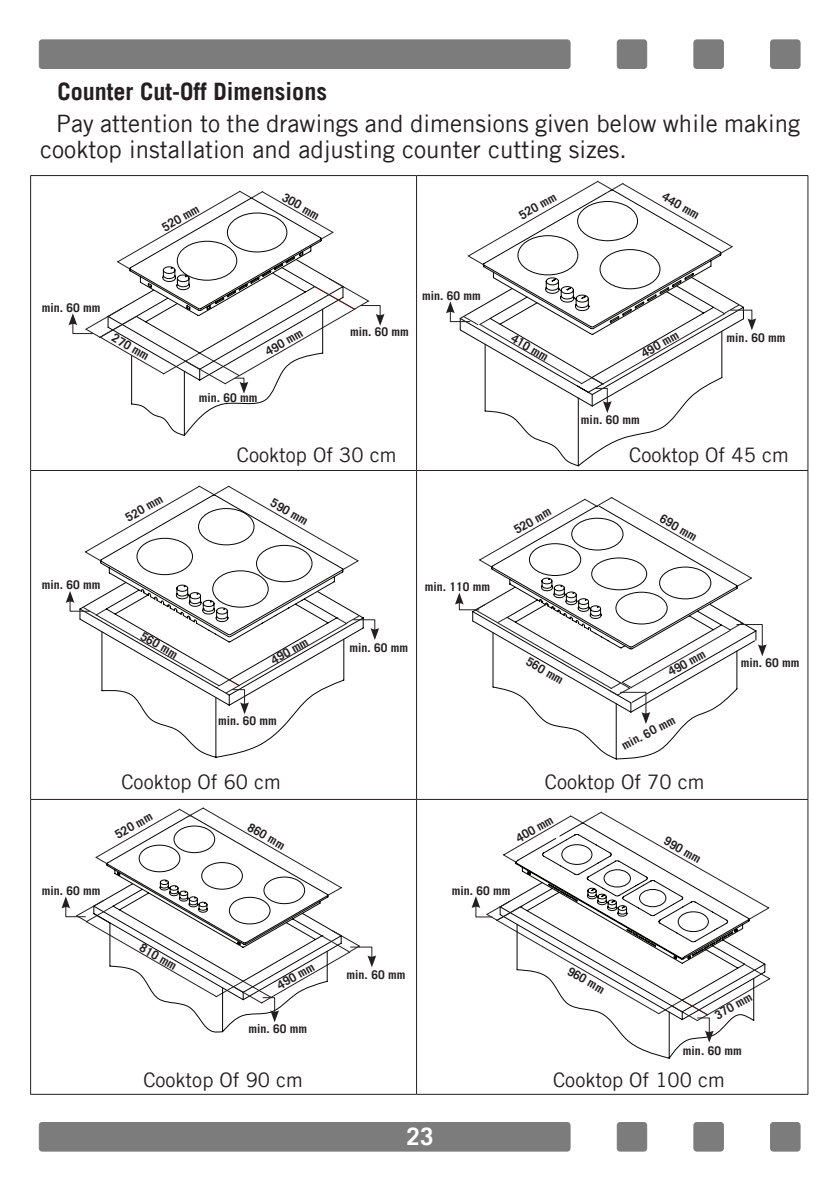
<style>
.page{position:relative;width:840px;height:1191px;background:#fff}
.page>*{position:absolute;margin:0;border:0;box-sizing:border-box;transform-origin:0 0}
.t1{font:24px/26px "Trade Gothic";color:#231f20}
.t2{font:700 24px "Trade Gothic";color:#231f20}
.t3{font:700 24px "Trade Gothic";color:#fff}
.t4{font:20px "Trade Gothic";color:#231f20}
.t5{font:700 12px "Trade Gothic";color:#231f20}
</style>
<div class="page">
<div style="left:39px;top:40px;width:530px;height:28px;background:#7d7c7c;border-radius:3px"></div>
<div style="left:39px;top:40px;width:531px;height:29px;border:1px solid #7d7c7c;border-radius:3px"></div>
<div style="left:770px;top:40px;width:29px;height:28px;background:#7d7c7c;border-radius:3px"></div>
<div style="left:769px;top:40px;width:30px;height:29px;border:1px solid #7d7c7c;border-radius:3px"></div>
<div style="left:617px;top:40px;width:29px;height:28px;background:#7d7c7c;border-radius:3px"></div>
<div style="left:616px;top:40px;width:30px;height:29px;border:1px solid #7d7c7c;border-radius:3px"></div>
<div style="left:693px;top:40px;width:30px;height:28px;background:#7d7c7c;border-radius:3px"></div>
<div style="left:693px;top:40px;width:30px;height:29px;border:1px solid #7d7c7c;border-radius:3px"></div>
<div style="left:39px;top:1122px;width:530px;height:29px;background:#7d7c7c;border-radius:3px"></div>
<div style="left:39px;top:1122px;width:531px;height:29px;border:1px solid #7d7c7c;border-radius:3px"></div>
<div style="left:770px;top:1122px;width:29px;height:29px;background:#7d7c7c;border-radius:3px"></div>
<div style="left:769px;top:1122px;width:30px;height:29px;border:1px solid #7d7c7c;border-radius:3px"></div>
<div style="left:617px;top:1122px;width:29px;height:29px;background:#7d7c7c;border-radius:3px"></div>
<div style="left:616px;top:1122px;width:30px;height:29px;border:1px solid #7d7c7c;border-radius:3px"></div>
<div style="left:693px;top:1122px;width:30px;height:29px;background:#7d7c7c;border-radius:3px"></div>
<div style="left:693px;top:1122px;width:30px;height:29px;border:1px solid #7d7c7c;border-radius:3px"></div>
<hr style="left:416px;top:175px;width:391px;height:1px;background:#231f20">
<hr style="left:807px;top:176px;width:1px;height:294px;background:#231f20">
<hr style="left:416px;top:470px;width:391px;height:1px;background:#231f20">
<hr style="left:807px;top:471px;width:1px;height:328px;background:#231f20">
<hr style="left:416px;top:799px;width:391px;height:1px;background:#231f20">
<hr style="left:807px;top:799px;width:1px;height:295px;background:#231f20">
<hr style="left:416px;top:1094px;width:391px;height:1px;background:#231f20">
<hr style="left:30px;top:175px;width:386px;height:1px;background:#231f20">
<hr style="left:30px;top:176px;width:1px;height:294px;background:#231f20">
<hr style="left:416px;top:176px;width:1px;height:294px;background:#231f20">
<hr style="left:30px;top:470px;width:386px;height:1px;background:#231f20">
<hr style="left:30px;top:471px;width:1px;height:328px;background:#231f20">
<hr style="left:416px;top:471px;width:1px;height:328px;background:#231f20">
<hr style="left:30px;top:799px;width:386px;height:1px;background:#231f20">
<hr style="left:30px;top:799px;width:1px;height:295px;background:#231f20">
<hr style="left:416px;top:799px;width:1px;height:295px;background:#231f20">
<hr style="left:30px;top:1094px;width:386px;height:1px;background:#231f20">
<svg style="left:131px;top:394px;width:141px;height:42px"></svg>
<svg style="left:68px;top:190px;width:316px;height:204px"></svg>
<svg style="left:499px;top:413px;width:179px;height:53px"></svg>
<svg style="left:446px;top:180px;width:309px;height:233px"></svg>
<svg style="left:66px;top:485px;width:313px;height:273px"></svg>
<svg style="left:61px;top:807px;width:315px;height:226px"></svg>
<svg style="left:471px;top:811px;width:299px;height:231px"></svg>
<svg style="left:455px;top:497px;width:311px;height:262px"></svg>
<h1 class="t2" style="left:57px;top:82px;width:271px">Counter Cut-Off Dimensions</h1>
<h1 class="t1" style="left:40px;top:112px;width:761px;text-indent:16px">Pay attention to the drawings and dimensions given below while making cooktop installation and adjusting counter cutting sizes.</h1>
<p class="t5" style="left:160px;top:223px;width:42px;rotate:-29deg">520 mm</p>
<p class="t5" style="left:285px;top:192px;width:42px;rotate:30deg">300 mm</p>
<p class="t5" style="left:517px;top:212px;width:42px;rotate:-29deg">520 mm</p>
<p class="t5" style="left:665px;top:192px;width:42px;rotate:30deg">440 mm</p>
<p class="t5" style="left:42px;top:303px;width:60px">min. 60 mm</p>
<p class="t5" style="left:115px;top:332px;width:42px;rotate:30deg">270 mm</p>
<p class="t5" style="left:42px;top:580px;width:60px">min. 60 mm</p>
<p class="t5" style="left:124px;top:514px;width:42px;rotate:-29deg">520 mm</p>
<p class="t5" style="left:264px;top:348px;width:42px;rotate:-29deg">490 mm</p>
<p class="t5" style="left:199px;top:393px;width:60px">min. 60 mm</p>
<p class="t5" style="left:350px;top:327px;width:60px">min. 60 mm</p>
<p class="t5" style="left:422px;top:291px;width:60px">min. 60 mm</p>
<h2 class="t4" style="left:237px;top:446px;width:161px">Cooktop Of 30 cm</h2>
<p class="t5" style="left:274px;top:497px;width:42px;rotate:30deg">590 mm</p>
<p class="t5" style="left:424px;top:582px;width:67px">min. 110 mm</p>
<p class="t5" style="left:514px;top:333px;width:42px;rotate:30deg">410 mm</p>
<p class="t5" style="left:512px;top:526px;width:42px;rotate:-29deg">520 mm</p>
<p class="t5" style="left:639px;top:350px;width:42px;rotate:-29deg">490 mm</p>
<p class="t5" style="left:580px;top:415px;width:60px">min. 60 mm</p>
<p class="t5" style="left:726px;top:333px;width:60px">min. 60 mm</p>
<h2 class="t4" style="left:628px;top:447px;width:161px">Cooktop Of 45 cm</h2>
<p class="t5" style="left:663px;top:513px;width:42px;rotate:30deg">690 mm</p>
<p class="t5" style="left:144px;top:631px;width:42px;rotate:30deg">560 mm</p>
<p class="t5" style="left:269px;top:656px;width:42px;rotate:-29deg">490 mm</p>
<p class="t5" style="left:218px;top:716px;width:60px">min. 60 mm</p>
<h2 class="t4" style="left:121px;top:774px;width:161px">Cooktop Of 60 cm</h2>
<p class="t5" style="left:114px;top:831px;width:42px;rotate:-29deg">520 mm</p>
<p class="t5" style="left:251px;top:821px;width:42px;rotate:30deg">860 mm</p>
<p class="t5" style="left:42px;top:886px;width:60px">min. 60 mm</p>
<p class="t5" style="left:349px;top:642px;width:60px">min. 60 mm</p>
<p class="t5" style="left:529px;top:656px;width:42px;rotate:30deg">560 mm</p>
<p class="t5" style="left:666px;top:668px;width:42px;rotate:-29deg">490 mm</p>
<p class="t5" style="left:620px;top:742px;width:60px;rotate:-28deg">min. 60 mm</p>
<h2 class="t4" style="left:544px;top:773px;width:161px">Cooktop Of 70 cm</h2>
<p class="t5" style="left:514px;top:834px;width:42px;rotate:-29deg">400 mm</p>
<p class="t5" style="left:451px;top:885px;width:60px">min. 60 mm</p>
<p class="t5" style="left:666px;top:835px;width:42px;rotate:30deg">990 mm</p>
<p class="t5" style="left:740px;top:657px;width:60px">min. 60 mm</p>
<p class="t5" style="left:143px;top:942px;width:42px;rotate:30deg">810 mm</p>
<p class="t5" style="left:275px;top:981px;width:42px;rotate:-29deg">490 mm</p>
<p class="t5" style="left:248px;top:1024px;width:60px">min. 60 mm</p>
<h2 class="t4" style="left:143px;top:1071px;width:161px">Cooktop Of 90 cm</h2>
<p class="t5" style="left:346px;top:970px;width:60px">min. 60 mm</p>
<h1 class="t3" style="left:406px;top:1127px;width:28px">23</h1>
<p class="t5" style="left:570px;top:965px;width:42px;rotate:30deg">960 mm</p>
<p class="t5" style="left:713px;top:1011px;width:42px;rotate:-29deg">370 mm</p>
<p class="t5" style="left:682px;top:1046px;width:60px">min. 60 mm</p>
<h2 class="t4" style="left:552px;top:1072px;width:173px">Cooktop Of 100 cm</h2>
</div>
